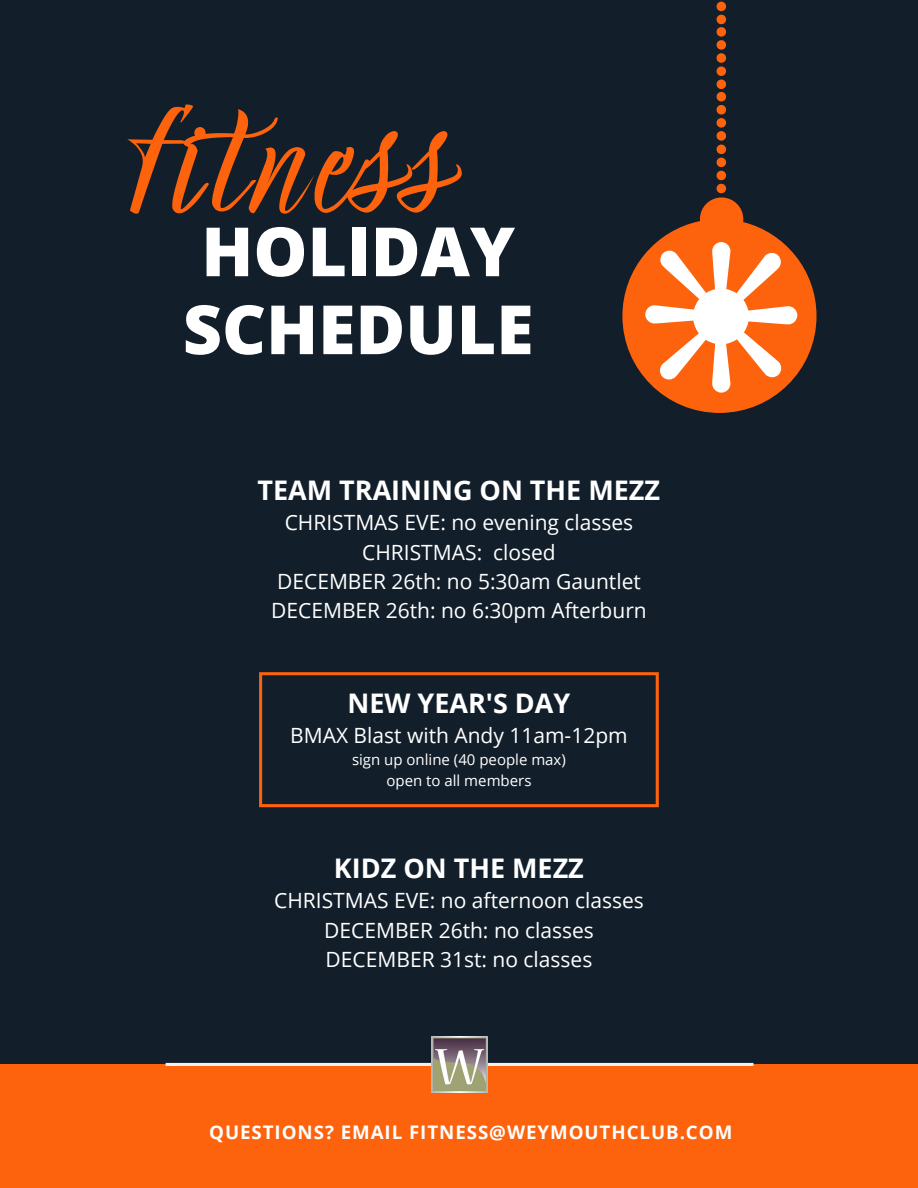
<style>
.page{position:relative;width:918px;height:1188px;background:#121e2a}
.page>*{position:absolute;margin:0;border:0;box-sizing:border-box;transform-origin:0 0}
.t1{font:120px "Holiday Romance";letter-spacing:.08em;color:#fd630c}
.t2{font:800 67.95px/78px "Open Sans";color:#fff}
.t3{font:700 27px "Open Sans";color:#fff}
.t4{font:21px/29.2px "Open Sans";color:#fff;text-align:center}
.t5{font:700 18.75px "Open Sans";letter-spacing:.05em;color:#fff}
.t6{font:15px/20.2px "Open Sans";color:#fff;text-align:center}
</style>
<div class="page">
<div style="left:0;top:1064px;width:918px;height:124px;background:#fd630c"></div>
<hr style="left:166px;top:1063px;width:588px;height:3px;background:#eff0f2">
<img style="left:431px;top:1036px;width:56px;height:57px">
<svg style="left:622px;top:2px;width:195px;height:411px"></svg>
<svg style="left:259px;top:672px;width:400px;height:135px"></svg>
<h1 class="t1" style="left:132px;top:97px;width:318px">fitness</h1>
<h2 class="t2" style="left:183px;top:211px;width:352px">HOLIDAY<br>SCHEDULE</h2>
<p class="t3" style="left:257px;top:471px;width:404px">TEAM TRAINING ON THE MEZZ</p>
<p class="t4" style="left:271px;top:508px;width:377px">CHRISTMAS EVE: no evening classes<br>CHRISTMAS: closed<br>DECEMBER 26th: no 5:30am Gauntlet<br>DECEMBER 26th: no 6:30pm Afterburn</p>
<p class="t3" style="left:347px;top:684px;width:224px">NEW YEAR'S DAY</p>
<p class="t4" style="left:290px;top:720px;width:339px">BMAX Blast with Andy 11am-12pm</p>
<p class="t6" style="left:352px;top:750px;width:215px">sign up online (40 people max) open to all members</p>
<p class="t3" style="left:334px;top:849px;width:252px">KIDZ ON THE MEZZ</p>
<p class="t4" style="left:274px;top:886px;width:371px">CHRISTMAS EVE: no afternoon classes<br>DECEMBER 26th: no classes<br>DECEMBER 31st: no classes</p>
<p class="t5" style="left:209px;top:1119px;width:525px">QUESTIONS? EMAIL FITNESS@WEYMOUTHCLUB.COM</p>
</div>
